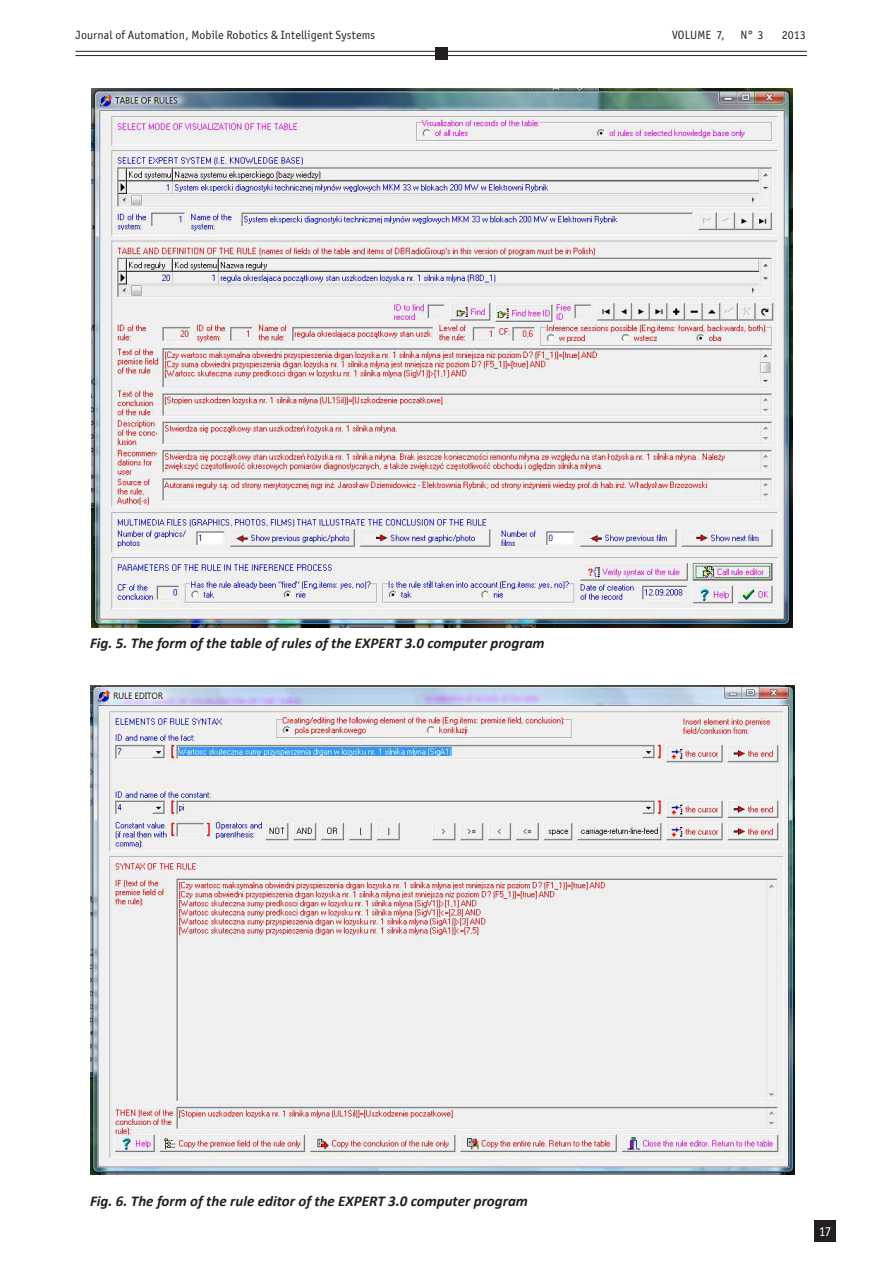
<style>
.page{position:relative;width:893px;height:1263px;background:#fff}
.page>*{position:absolute;margin:0;border:0;box-sizing:border-box;transform-origin:0 0}
.t1{font:italic 700 15px "Calibri";color:#231f20}
.t2{font:13.5px "Officina Sans ITC";color:#fff}
.t3{font:12px "Officina Sans ITC";letter-spacing:.01em;color:#231f20}
</style>
<div class="page">
<hr style="left:75px;top:51px;width:732px;height:1px;background:#231f20">
<hr style="left:75px;top:55px;width:732px;height:1px;background:#231f20">
<div style="left:435px;top:47px;width:13px;height:13px;background:#231f20"></div>
<div style="left:815px;top:1220px;width:21px;height:22px;background:#231f20"></div>
<img style="left:91px;top:89px;width:702px;height:538px">
<img style="left:90px;top:685px;width:704px;height:490px">
<p class="t3" style="left:76px;top:28px;width:301px">Journal of Automation, Mobile Robotics &amp; Intelligent Systems</p>
<p class="t3" style="left:672px;top:28px;width:54px">VOLUME 7,</p>
<p class="t3" style="left:740px;top:28px;width:25px">N° 3</p>
<p class="t3" style="left:782px;top:28px;width:26px">2013</p>
<p class="t1" style="left:90px;top:634px;width:456px">Fig. 5. The form of the table of rules of the EXPERT 3.0 computer program</p>
<p class="t1" style="left:90px;top:1192px;width:439px">Fig. 6. The form of the rule editor of the EXPERT 3.0 computer program</p>
<p class="t2" style="left:819px;top:1224px;width:15px">17</p>
</div>
